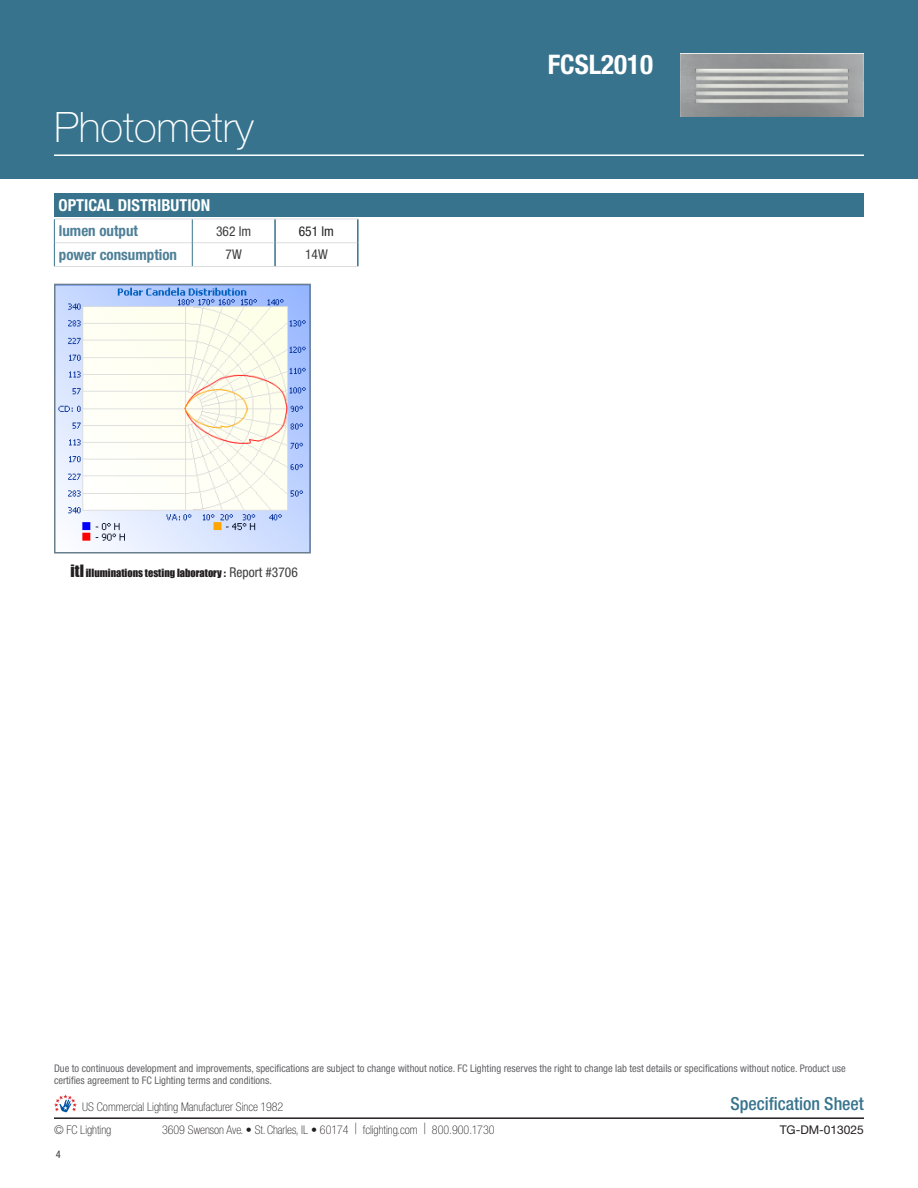
<style>
.page{position:relative;width:918px;height:1188px;background:#fff}
.page>*{position:absolute;margin:0;border:0;box-sizing:border-box;transform-origin:0 0}
.t1{font:100 42px "Helvetica Neue LT Std";color:#fff}
.t2{font:700 condensed 27px "Helvetica Neue LT Std";color:#fff}
.t3{font:500 condensed 18px "Helvetica Neue LT Std";color:#37738d}
.t4{font:700 condensed 16.5px "Helvetica Neue LT Std";color:#fff}
.t5{font:700 condensed 15px "Helvetica Neue LT Std";color:#4e8098}
.t6{font:condensed 13.5px "Helvetica Neue LT Std";color:#3e3e3f}
.t7{font:condensed 13.5px "Helvetica Neue LT Std";color:#231f20}
.t8{font:100 condensed 12px/23px "Helvetica Neue LT Std";color:#231f20}
.t9{font:12px "Helvetica Neue LT Std";color:#231f20}
.t10{font:condensed 10.5px/12.6px "Helvetica Neue LT Std";color:#636366}
.t11{font:condensed 10.5px "Helvetica Neue LT Std";color:#3e3e3f}
.t12{font:10.35px "Impact";color:#231f20}
.s1{font-size:15.6px}
.s2{font-family:"Helvetica Neue LT Std";font-stretch:condensed;font-size:13.5px;color:#3e3e3f}
</style>
<div class="page">
<hr style="left:54px;top:1117px;width:810px;height:2px;background:#231f20">
<svg style="left:54px;top:1094px;width:23px;height:18px"></svg>
<div style="left:0;top:0;width:918px;height:178px;background:#37738d"></div>
<hr style="left:54px;top:154px;width:810px;height:2px;background:#fff">
<div style="left:54px;top:194px;width:810px;height:24px;background:#37738d"></div>
<hr style="left:54px;top:219px;width:138px;height:1px;background:#dcdddf">
<hr style="left:192px;top:219px;width:83px;height:1px;background:#dcdddf">
<hr style="left:275px;top:219px;width:84px;height:1px;background:#dcdddf">
<hr style="left:55px;top:242px;width:137px;height:1px;background:#dcdddf">
<hr style="left:193px;top:242px;width:81px;height:1px;background:#dcdddf">
<hr style="left:276px;top:242px;width:81px;height:1px;background:#dcdddf">
<hr style="left:192px;top:266px;width:83px;height:1px;background:#dcdddf">
<hr style="left:275px;top:266px;width:84px;height:1px;background:#dcdddf">
<hr style="left:54px;top:266px;width:138px;height:1px;background:#dcdddf">
<hr style="left:274px;top:219px;width:2px;height:24px;background:#37738d">
<hr style="left:357px;top:219px;width:2px;height:24px;background:#37738d">
<svg style="left:54px;top:219px;width:1px;height:47px"></svg>
<svg style="left:192px;top:219px;width:1px;height:47px"></svg>
<hr style="left:274px;top:243px;width:2px;height:23px;background:#37738d">
<hr style="left:357px;top:243px;width:2px;height:23px;background:#37738d">
<img style="left:57px;top:287px;width:251px;height:264px">
<div style="left:54px;top:284px;width:257px;height:270px;border:2px solid #6a7e8c"></div>
<img style="left:681px;top:54px;width:183px;height:63px">
<p class="t1" style="left:54px;top:104px;width:201px">Photometry</p>
<p class="t4" style="left:58px;top:196px;width:153px">OPTICAL DISTRIBUTION</p>
<p class="t5" style="left:59px;top:222px;width:81px">lumen output</p>
<p class="t6" style="left:216px;top:223px;width:37px">362 lm</p>
<p class="t7" style="left:299px;top:223px;width:37px">651 lm</p>
<p class="t5" style="left:59px;top:246px;width:120px">power consumption</p>
<p class="t6" style="left:226px;top:247px;width:18px">7W</p>
<p class="t6" style="left:305px;top:247px;width:24px">14W</p>
<p class="t12" style="left:71px;top:565px;width:229px"><span class="s1">itl</span> illuminations testing laboratory : <span class="s2">Report #3706</span></p>
<p class="t2" style="left:548px;top:48px;width:107px">FCSL2010</p>
<p class="t10" style="left:54px;top:1061px;width:793px">Due to continuous development and improvements, specifications are subject to change without notice. FC Lighting reserves the right to change lab test details or specifications without notice. Product use certifies agreement to FC Lighting terms and conditions.</p>
<h3 class="t3" style="left:730px;top:1093px;width:135px">Specification Sheet</h3>
<p class="t8" style="left:54px;top:1095px;width:231px;text-indent:28px">US Commercial Lighting Manufacturer Since 1982 © FC Lighting</p>
<p class="t8" style="left:162px;top:1118px;width:334px">3609 Swenson Ave. • St. Charles, IL • 60174 <span class="s1">|</span> fclighting.com <span class="s1">|</span> 800.900.1730</p>
<p class="t9" style="left:780px;top:1123px;width:86px">TG-DM-013025</p>
<p class="t11" style="left:56px;top:1149px;width:7px">4</p>
</div>
